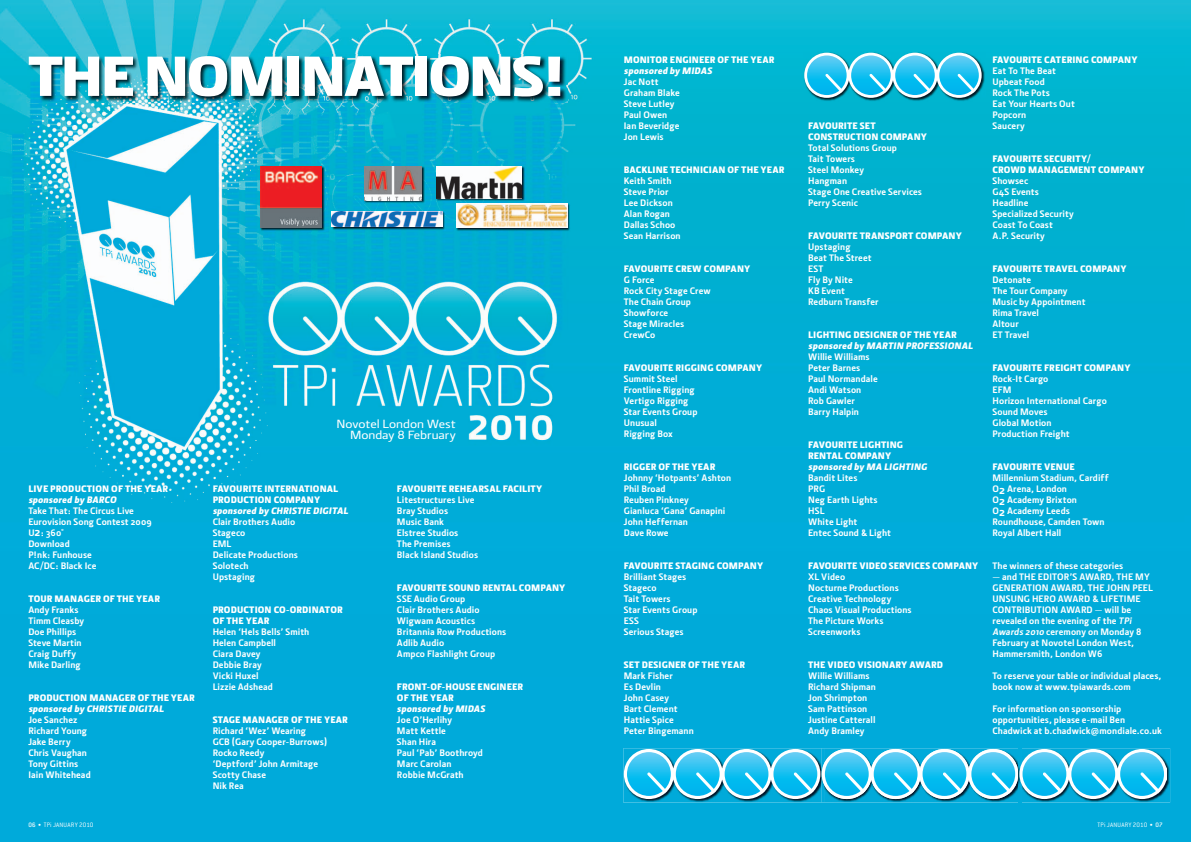
<style>
.page{position:relative;width:1191px;height:842px;background:#fff}
.page>*{position:absolute;margin:0;border:0;box-sizing:border-box;transform-origin:0 0}
.t1{font:900 57px "Section";letter-spacing:-.045em;color:#fff;scale:1.18 1}
.t2{font:500 12px/11px "Section";letter-spacing:-.005em;color:#fff;text-align:right;scale:1.2 1}
.t3{font:700 9.5px/11px "Section";letter-spacing:.01em;color:#fff;scale:1.08 1}
.t4{font:900 9.5px/11px "Section";letter-spacing:.01em;color:#fff;scale:1.08 1}
.t5{font:italic 900 9.5px "Section";color:#fff;scale:1.08 1}
.t6{font:900 9.5px "Section";letter-spacing:.01em;color:#fff;scale:1.07 1}
.t7{font:300 7px "Conduit ITC";letter-spacing:.035em;color:#fff}
.s1{font-size:12px}
.s2{font-style:italic}
.s3{font-weight:500}
</style>
<div class="page">
<img style="left:0;top:0;width:1191px;height:842px">
<img style="left:28px;top:55px;width:539px;height:48px">
<img style="left:623px;top:748px;width:198px;height:54px">
<img style="left:824px;top:748px;width:194px;height:54px">
<img style="left:821px;top:748px;width:3px;height:54px">
<img style="left:1022px;top:748px;width:148px;height:54px">
<img style="left:1018px;top:748px;width:4px;height:54px">
<svg style="left:624px;top:749px;width:542px;height:50px"></svg>
<img style="left:259px;top:166px;width:66px;height:66px">
<img style="left:260px;top:166px;width:62px;height:62px">
<img style="left:435px;top:166px;width:90px;height:36px">
<img style="left:436px;top:166px;width:86px;height:32px">
<img style="left:456px;top:203px;width:114px;height:28px">
<img style="left:456px;top:203px;width:111px;height:25px">
<img style="left:364px;top:166px;width:61px;height:38px">
<img style="left:364px;top:166px;width:58px;height:34px">
<img style="left:331px;top:211px;width:114px;height:19px">
<img style="left:332px;top:211px;width:110px;height:16px">
<img style="left:803px;top:52px;width:182px;height:49px">
<svg style="left:804px;top:53px;width:177px;height:45px"></svg>
<h1 class="t1" style="left:28px;top:44px;width:458px">THE NOMINATIONS!</h1>
<p class="t4" style="left:28px;top:483px;width:131px">LIVE PRODUCTION OF THE YEAR</p>
<p class="t5" style="left:28px;top:494px;width:85px">sponsored by BARCO</p>
<p class="t3" style="left:28px;top:505px;width:116px">Take That: The Circus Live<br>Eurovision Song Contest 2009<br>U<span class="s1">2</span>: 360°<br>Download<br>P!nk: Funhouse<br>AC/DC: Black Ice</p>
<p class="t4" style="left:28px;top:593px;width:123px">TOUR MANAGER OF THE YEAR</p>
<p class="t3" style="left:28px;top:604px;width:53px">Andy Franks<br>Timm Cleasby<br>Doe Phillips<br>Steve Martin<br>Craig Duffy<br>Mike Darling</p>
<p class="t4" style="left:28px;top:692px;width:156px">PRODUCTION MANAGER OF THE YEAR</p>
<p class="t5" style="left:28px;top:703px;width:128px">sponsored by CHRISTIE DIGITAL</p>
<p class="t3" style="left:28px;top:714px;width:59px">Joe Sanchez<br>Richard Young<br>Jake Berry<br>Chris Vaughan<br>Tony Gittins<br>Iain Whitehead</p>
<p class="t2" style="left:337px;top:418px;width:101px">Novotel London West<br>Monday 8 February</p>
<p class="t4" style="left:213px;top:483px;width:118px">FAVOURITE INTERNATIONAL<br>PRODUCTION COMPANY</p>
<p class="t5" style="left:213px;top:505px;width:128px">sponsored by CHRISTIE DIGITAL</p>
<p class="t3" style="left:213px;top:516px;width:80px">Clair Brothers Audio<br>Stageco<br>EML<br>Delicate Productions<br>Solotech<br>Upstaging</p>
<p class="t4" style="left:213px;top:604px;width:122px">PRODUCTION CO-ORDINATOR<br>OF THE YEAR</p>
<p class="t3" style="left:213px;top:626px;width:91px">Helen ‘Hels Bells’ Smith<br>Helen Campbell<br>Ciara Davey<br>Debbie Bray<br>Vicki Huxel<br>Lizzie Adshead</p>
<p class="t4" style="left:213px;top:714px;width:127px">STAGE MANAGER OF THE YEAR</p>
<p class="t3" style="left:213px;top:725px;width:107px">Richard ‘Wez’ Wearing<br>GCB (Gary Cooper-Burrows)<br>Rocko Reedy<br>‘Deptford’ John Armitage<br>Scotty Chase<br>Nik Rea</p>
<p class="t4" style="left:397px;top:483px;width:136px">FAVOURITE REHEARSAL FACILITY</p>
<p class="t3" style="left:397px;top:494px;width:77px">Litestructures Live<br>Bray Studios<br>Music Bank<br>Elstree Studios<br>The Premises<br>Black Island Studios</p>
<p class="t4" style="left:397px;top:582px;width:157px">FAVOURITE SOUND RENTAL COMPANY</p>
<p class="t3" style="left:397px;top:593px;width:103px">SSE Audio Group<br>Clair Brothers Audio<br>Wigwam Acoustics<br>Britannia Row Productions<br>Adlib Audio<br>Ampco Flashlight Group</p>
<p class="t4" style="left:397px;top:681px;width:118px">FRONT-OF-HOUSE ENGINEER<br>OF THE YEAR</p>
<p class="t5" style="left:397px;top:703px;width:85px">sponsored by MIDAS</p>
<p class="t3" style="left:397px;top:714px;width:81px">Joe O’Herlihy<br>Matt Kettle<br>Shan Hira<br>Paul ‘Pab’ Boothroyd<br>Marc Carolan<br>Robbie McGrath</p>
<p class="t4" style="left:624px;top:54px;width:141px">MONITOR ENGINEER OF THE YEAR</p>
<p class="t5" style="left:624px;top:65px;width:85px">sponsored by MIDAS</p>
<p class="t3" style="left:624px;top:76px;width:53px">Jac Nott<br>Graham Blake<br>Steve Lutley<br>Paul Owen<br>Ian Beveridge<br>Jon Lewis</p>
<p class="t4" style="left:624px;top:164px;width:150px">BACKLINE TECHNICIAN OF THE YEAR</p>
<p class="t3" style="left:624px;top:175px;width:54px">Keith Smith<br>Steve Prior<br>Lee Dickson<br>Alan Rogan<br>Dallas Schoo<br>Sean Harrison</p>
<p class="t4" style="left:624px;top:263px;width:119px">FAVOURITE CREW COMPANY</p>
<p class="t3" style="left:624px;top:274px;width:82px">G Force<br>Rock City Stage Crew<br>The Chain Group<br>Showforce<br>Stage Miracles<br>CrewCo</p>
<p class="t4" style="left:624px;top:362px;width:130px">FAVOURITE RIGGING COMPANY</p>
<p class="t3" style="left:624px;top:373px;width:70px">Summit Steel<br>Frontline Rigging<br>Vertigo Rigging<br>Star Events Group<br>Unusual<br>Rigging Box</p>
<p class="t4" style="left:624px;top:461px;width:86px">RIGGER OF THE YEAR</p>
<p class="t3" style="left:624px;top:472px;width:101px">Johnny ‘Hotpants’ Ashton<br>Phil Broad<br>Reuben Pinkney<br>Gianluca ‘Gana’ Ganapini<br>John Heffernan<br>Dave Rowe</p>
<p class="t4" style="left:624px;top:560px;width:131px">FAVOURITE STAGING COMPANY</p>
<p class="t3" style="left:624px;top:571px;width:70px">Brilliant Stages<br>Stageco<br>Tait Towers<br>Star Events Group<br>ESS<br>Serious Stages</p>
<p class="t4" style="left:624px;top:659px;width:114px">SET DESIGNER OF THE YEAR</p>
<p class="t3" style="left:624px;top:670px;width:66px">Mark Fisher<br>Es Devlin<br>John Casey<br>Bart Clement<br>Hattie Spice<br>Peter Bingemann</p>
<p class="t4" style="left:808px;top:120px;width:112px">FAVOURITE SET<br>CONSTRUCTION COMPANY</p>
<p class="t3" style="left:808px;top:142px;width:107px">Total Solutions Group<br>Tait Towers<br>Steel Monkey<br>Hangman<br>Stage One Creative Services<br>Perry Scenic</p>
<p class="t4" style="left:808px;top:230px;width:144px">FAVOURITE TRANSPORT COMPANY</p>
<p class="t3" style="left:808px;top:241px;width:67px">Upstaging<br>Beat The Street<br>EST<br>Fly By Nite<br>KB Event<br>Redburn Transfer</p>
<p class="t4" style="left:808px;top:329px;width:139px">LIGHTING DESIGNER OF THE YEAR</p>
<p class="t5" style="left:808px;top:340px;width:155px">sponsored by MARTIN PROFESSIONAL</p>
<p class="t3" style="left:808px;top:351px;width:66px">Willie Williams<br>Peter Barnes<br>Paul Normandale<br>Andi Watson<br>Rob Gawler<br>Barry Halpin</p>
<p class="t4" style="left:808px;top:439px;width:89px">FAVOURITE LIGHTING<br>RENTAL COMPANY</p>
<p class="t5" style="left:808px;top:461px;width:113px">sponsored by MA LIGHTING</p>
<p class="t3" style="left:808px;top:472px;width:78px">Bandit Lites<br>PRG<br>Neg Earth Lights<br>HSL<br>White Light<br>Entec Sound &amp; Light</p>
<p class="t6" style="left:808px;top:560px;width:160px">FAVOURITE VIDEO SERVICES COMPANY</p>
<p class="t3" style="left:808px;top:571px;width:97px">XL Video<br>Nocturne Productions<br>Creative Technology<br>Chaos Visual Productions<br>The Picture Works<br>Screenworks</p>
<p class="t4" style="left:808px;top:659px;width:126px">THE VIDEO VISIONARY AWARD</p>
<p class="t3" style="left:808px;top:670px;width:64px">Willie Williams<br>Richard Shipman<br>Jon Shrimpton<br>Sam Pattinson<br>Justine Catterall<br>Andy Bramley</p>
<p class="t4" style="left:992px;top:54px;width:136px">FAVOURITE CATERING COMPANY</p>
<p class="t3" style="left:992px;top:65px;width:78px">Eat To The Beat<br>Upbeat Food<br>Rock The Pots<br>Eat Your Hearts Out<br>Popcorn<br>Saucery</p>
<p class="t4" style="left:992px;top:153px;width:142px">FAVOURITE SECURITY/<br>CROWD MANAGEMENT COMPANY</p>
<p class="t3" style="left:992px;top:175px;width:77px">Showsec<br>G4S Events<br>Headline<br>Specialized Security<br>Coast To Coast<br>A.P. Security</p>
<p class="t4" style="left:992px;top:263px;width:126px">FAVOURITE TRAVEL COMPANY</p>
<p class="t3" style="left:992px;top:274px;width:88px">Detonate<br>The Tour Company<br>Music by Appointment<br>Rima Travel<br>Altour<br>ET Travel</p>
<p class="t4" style="left:992px;top:362px;width:129px">FAVOURITE FREIGHT COMPANY</p>
<p class="t3" style="left:992px;top:373px;width:107px">Rock-It Cargo<br>EFM<br>Horizon International Cargo<br>Sound Moves<br>Global Motion<br>Production Freight</p>
<p class="t4" style="left:992px;top:461px;width:78px">FAVOURITE VENUE</p>
<p class="t3" style="left:992px;top:472px;width:109px">Millennium Stadium, Cardiff<br>O<span class="s1">2</span> Arena, London<br>O<span class="s1">2</span> Academy Brixton<br>O<span class="s1">2</span> Academy Leeds<br>Roundhouse, Camden Town<br>Royal Albert Hall</p>
<p class="t3" style="left:992px;top:560px;width:123px">The winners of these categories</p>
<p class="t3" style="left:992px;top:571px;width:150px">— and THE EDITOR’S AWARD, THE MY<br>GENERATION AWARD, THE JOHN PEEL<br>UNSUNG HERO AWARD &amp; LIFETIME<br>CONTRIBUTION AWARD — will be revealed on the evening of the <span class="s2">TPi<br>Awards 2010</span> ceremony on Monday 8<br>February at Novotel London West,<br>Hammersmith, London W6</p>
<p class="t3" style="left:992px;top:670px;width:158px">To reserve your table or individual places, book now at www.tpiawards.com</p>
<p class="t3" style="left:992px;top:703px;width:158px">For information on sponsorship opportunities, please e-mail Ben<br>Chadwick at b.chadwick@mondiale.co.uk</p>
<p class="t7" style="left:28px;top:821px;width:67px"><span class="s3">06</span> • TPi JANUARY 2010</p>
<p class="t7" style="left:1097px;top:821px;width:67px">TPi JANUARY 2010 • <span class="s3">07</span></p>
</div>
